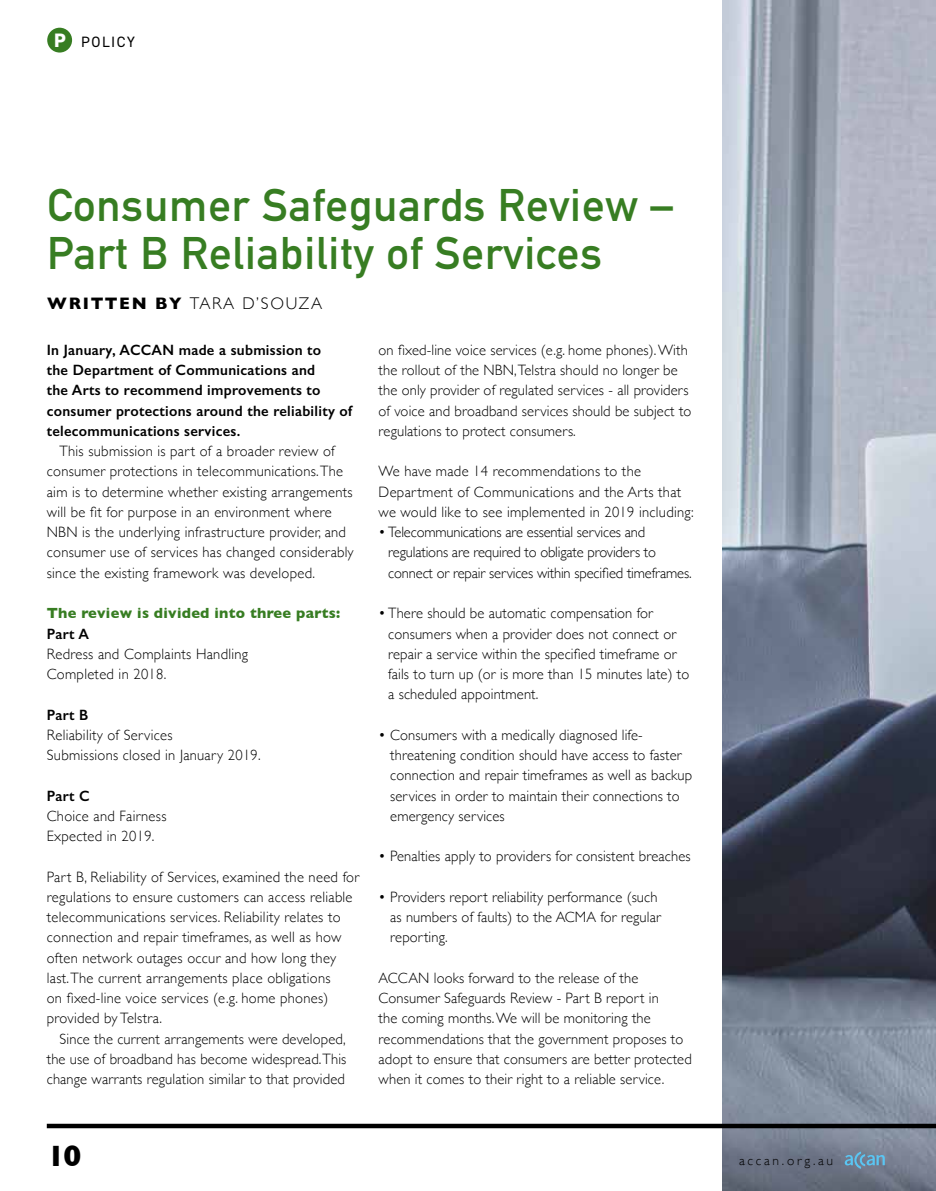
<style>
.page{position:relative;width:936px;height:1191px;background:#fff}
.page>*{position:absolute;margin:0;border:0;box-sizing:border-box;transform-origin:0 0}
.t1{font:700 45px/48.3px "DIN Alternate";letter-spacing:.02em;color:#377d22}
.t2{font:700 30px "Gill Sans";color:#000}
.t3{font:300 16.95px "Gill Sans";letter-spacing:.1em;color:#000}
.t4{font:300 15px/20.2px "Gill Sans";letter-spacing:.01em;color:#000}
.t5{font:600 15px "Gill Sans";letter-spacing:.02em;color:#000}
.t6{font:300 15px/20.2px "Gill Sans";letter-spacing:-.01em;color:#000}
.t7{font:15px "DIN2014";letter-spacing:.1em;color:#000}
.t8{font:300 13.5px "Gill Sans";letter-spacing:.2em;color:#000}
.s1{font-weight:800;font-size:19.5px;color:#fff}
.s2{font-weight:700}
.s3{font-weight:700;color:#377d22}
.s4{font-weight:600}
</style>
<div class="page">
<img style="left:722px;top:0;width:213px;height:1191px">
<div style="left:47px;top:1123px;width:888px;height:5px;background:#000"></div>
<div style="left:47px;top:28px;width:25px;height:25px;background:#377d22;border-radius:50%"></div>
<svg style="left:844px;top:1151px;width:40px;height:17px"></svg>
<p class="t7" style="left:54px;top:32px;width:82px"><span class="s1">P</span> POLICY</p>
<p class="t1" style="left:47px;top:177px;width:627px">Consumer Safeguards Review –<br>Part B Reliability of Services</p>
<p class="t3" style="left:47px;top:290px;width:276px"><span class="s2">WRITTEN BY</span> TARA D’SOUZA</p>
<p class="t5" style="left:47px;top:341px;width:276px">In January, ACCAN made a submission to</p>
<p class="t5" style="left:47px;top:361px;width:270px">the Department of Communications and</p>
<p class="t5" style="left:47px;top:381px;width:275px">the Arts to recommend improvements to</p>
<p class="t5" style="left:47px;top:401px;width:307px">consumer protections around the reliability of</p>
<p class="t5" style="left:47px;top:422px;width:195px">telecommunications services.</p>
<p class="t4" style="left:60px;top:440px;width:277px">This submission is part of a broader review of</p>
<p class="t4" style="left:47px;top:461px;width:298px">consumer protections in telecommunications. The</p>
<p class="t4" style="left:47px;top:481px;width:307px">aim is to determine whether existing arrangements</p>
<p class="t4" style="left:47px;top:501px;width:286px">will be fit for purpose in an environment where</p>
<p class="t4" style="left:47px;top:521px;width:301px">NBN is the underlying infrastructure provider, and</p>
<p class="t4" style="left:47px;top:542px;width:308px">consumer use of services has changed considerably</p>
<p class="t4" style="left:47px;top:562px;width:270px">since the existing framework was developed.</p>
<p class="t4" style="left:47px;top:602px;width:295px"><span class="s3">The review is divided into three parts:<br></span><span class="s4">Part A<br></span>Redress and Complaints Handling<br>Completed in 2018.</p>
<p class="t4" style="left:47px;top:704px;width:215px"><span class="s4">Part B<br></span>Reliability of Services<br>Submissions closed in January 2019.</p>
<p class="t4" style="left:47px;top:785px;width:121px"><span class="s4">Part C<br></span>Choice and Fairness<br>Expected in 2019.</p>
<p class="t4" style="left:47px;top:866px;width:314px">Part B, Reliability of Services, examined the need for</p>
<p class="t4" style="left:47px;top:886px;width:307px">regulations to ensure customers can access reliable</p>
<p class="t4" style="left:47px;top:906px;width:295px">telecommunications services. Reliability relates to</p>
<p class="t4" style="left:47px;top:926px;width:296px">connection and repair timeframes, as well as how</p>
<p class="t4" style="left:47px;top:947px;width:291px">often network outages occur and how long they</p>
<p class="t4" style="left:47px;top:967px;width:285px">last. The current arrangements place obligations</p>
<p class="t4" style="left:47px;top:987px;width:283px">on fixed-line voice services (e.g. home phones)</p>
<p class="t4" style="left:47px;top:1007px;width:117px">provided by Telstra.</p>
<p class="t4" style="left:60px;top:1028px;width:287px">Since the current arrangements were developed,</p>
<p class="t4" style="left:47px;top:1048px;width:301px">the use of broadband has become widespread. This</p>
<p class="t4" style="left:47px;top:1068px;width:299px">change warrants regulation similar to that provided</p>
<p class="t4" style="left:378px;top:339px;width:314px">on fixed-line voice services (e.g. home phones). With the rollout of the NBN, Telstra should no longer be the only provider of regulated services - all providers of voice and broadband services should be subject to regulations to protect consumers.</p>
<p class="t4" style="left:378px;top:461px;width:316px">We have made 14 recommendations to the<br>Department of Communications and the Arts that we would like to see implemented in 2019 including:</p>
<p class="t6" style="left:388px;top:521px;width:305px;text-indent:-10px">• Telecommunications are essential services and regulations are required to obligate providers to connect or repair services within specified timeframes.</p>
<p class="t4" style="left:388px;top:602px;width:302px;text-indent:-10px">• There should be automatic compensation for consumers when a provider does not connect or repair a service within the specified timeframe or fails to turn up (or is more than 15 minutes late) to a scheduled appointment.</p>
<p class="t4" style="left:390px;top:724px;width:303px;text-indent:-12px">• Consumers with a medically diagnosed life&shy;threatening condition should have access to faster connection and repair timeframes as well as backup services in order to maintain their connections to emergency services</p>
<p class="t4" style="left:378px;top:845px;width:313px">• Penalties apply to providers for consistent breaches</p>
<p class="t4" style="left:390px;top:886px;width:272px;text-indent:-12px">• Providers report reliability performance (such as numbers of faults) to the ACMA for regular reporting.</p>
<p class="t4" style="left:378px;top:967px;width:315px">ACCAN looks forward to the release of the Consumer Safeguards Review - Part B report in<br>the coming months. We will be monitoring the recommendations that the government proposes to adopt to ensure that consumers are better protected when it comes to their right to a reliable service.</p>
<p class="t2" style="left:47px;top:1131px;width:36px">10</p>
<p class="t8" style="left:739px;top:1150px;width:96px">accan.org.au</p>
</div>
